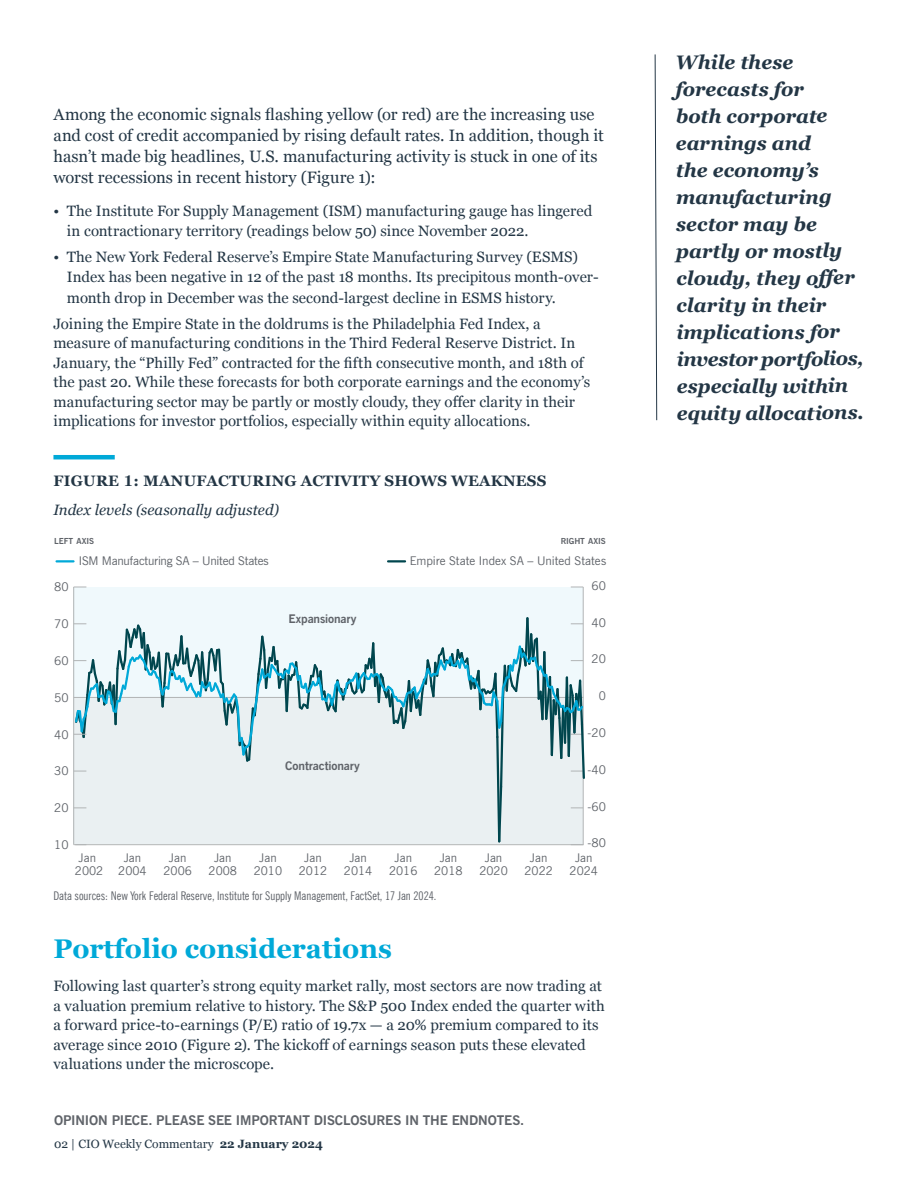
<style>
.page{position:relative;width:918px;height:1188px;background:#fff}
.page>*{position:absolute;margin:0;border:0;box-sizing:border-box;transform-origin:0 0}
.Subhead{font:700 27px "Georgia";color:#00a9d8}
.CALLOUT{font:italic 700 19.5px/27px "Georgia";letter-spacing:-.01em;color:#233645}
.Highlight_no_bullet{font:16.5px/21px "Georgia";color:#233645}
.Body{font:15px/19.5px "Georgia";letter-spacing:.005em;color:#233645}
.Chart_heading{font:700 15px "Georgia Pro";letter-spacing:.01em;color:#233645}
.Chart_subheading{font:italic 15px "Georgia";color:#233645}
.t1{font:700 13.5px "News Gothic BT";letter-spacing:-.01em;color:#5f6369}
.t2{font:12px/13.5px "News Gothic BT";color:#5f6369;text-align:center}
.Subhead-2{font:condensed 12px "News Gothic BT";color:#5f6369}
.t3{font:12px "Georgia";color:#233645}
.t4{font:700 12px "News Gothic BT";letter-spacing:-.01em;color:#5f6369}
.t5{font:700 8.4px "News Gothic BT";letter-spacing:-.01em;color:#5f6369}
.s1{font-weight:700}
</style>
<div class="page">
<hr style="left:53px;top:455px;width:62px;height:4px;background:#00a9d8">
<div style="left:73px;top:587px;width:510px;height:111px;background:#f0f9fc"></div>
<hr style="left:583px;top:587px;width:1px;height:258px;background:#b1b4b5">
<svg style="left:571px;top:587px;width:12px;height:1px"></svg>
<hr style="left:73px;top:587px;width:1px;height:258px;background:#b1b4b5">
<svg style="left:74px;top:587px;width:12px;height:1px"></svg>
<svg style="left:73px;top:616px;width:512px;height:229px"></svg>
<svg style="left:57px;top:560px;width:17px;height:2px"></svg>
<svg style="left:388px;top:560px;width:17px;height:2px"></svg>
<svg style="left:654px;top:54px;width:3px;height:367px"></svg>
<p class="Highlight_no_bullet" style="left:53px;top:104px;width:552px">Among the economic signals flashing yellow (or red) are the increasing use and cost of credit accompanied by rising default rates. In addition, though it hasn’t made big headlines, U.S. manufacturing activity is stuck in one of its worst recessions in recent history (Figure 1):</p>
<p class="Body" style="left:67px;top:201px;width:527px;text-indent:-14px">• The Institute For Supply Management (ISM) manufacturing gauge has lingered in contractionary territory (readings below 50) since November 2022.</p>
<p class="Body" style="left:67px;top:247px;width:533px;text-indent:-14px">• The New York Federal Reserve’s Empire State Manufacturing Survey (ESMS)<br>Index has been negative in 12 of the past 18 months. Its precipitous month-over-</p>
<p class="Body" style="left:67px;top:287px;width:490px">month drop in December was the second-largest decline in ESMS history.</p>
<p class="Body" style="left:53px;top:313px;width:538px">Joining the Empire State in the doldrums is the Philadelphia Fed Index, a measure of manufacturing conditions in the Third Federal Reserve District. In January, the “Philly Fed” contracted for the fifth consecutive month, and 18th of the past 20. While these forecasts for both corporate earnings and the economy’s manufacturing sector may be partly or mostly cloudy, they offer clarity in their implications for investor portfolios, especially within equity allocations.</p>
<p class="Chart_heading" style="left:53px;top:473px;width:495px">FIGURE 1: MANUFACTURING ACTIVITY SHOWS WEAKNESS</p>
<p class="Chart_subheading" style="left:53px;top:499px;width:227px">Index levels (seasonally adjusted)</p>
<p class="t5" style="left:54px;top:536px;width:41px">LEFT AXIS</p>
<p class="t5" style="left:561px;top:536px;width:46px">RIGHT AXIS</p>
<p class="t2" style="left:79px;top:554px;width:191px">ISM Manufacturing SA – United States</p>
<p class="t2" style="left:410px;top:554px;width:198px">Empire State Index SA – United States</p>
<p class="t2" style="left:54px;top:580px;width:16px">80</p>
<p class="t2" style="left:592px;top:579px;width:16px">60</p>
<p class="t2" style="left:54px;top:617px;width:16px">70</p>
<p class="t4" style="left:289px;top:611px;width:70px">Expansionary</p>
<p class="t2" style="left:592px;top:615px;width:16px">40</p>
<p class="t2" style="left:54px;top:654px;width:16px">60</p>
<p class="t2" style="left:592px;top:652px;width:16px">20</p>
<p class="t2" style="left:54px;top:691px;width:16px">50</p>
<p class="t2" style="left:599px;top:689px;width:9px">0</p>
<p class="t2" style="left:54px;top:727px;width:16px">40</p>
<p class="t2" style="left:588px;top:726px;width:20px">-20</p>
<p class="t2" style="left:54px;top:764px;width:16px">30</p>
<p class="t4" style="left:285px;top:758px;width:76px">Contractionary</p>
<p class="t2" style="left:588px;top:763px;width:20px">-40</p>
<p class="t2" style="left:54px;top:801px;width:16px">20</p>
<p class="t2" style="left:588px;top:800px;width:20px">-60</p>
<p class="t2" style="left:54px;top:838px;width:16px">10</p>
<p class="t2" style="left:588px;top:836px;width:20px">-80</p>
<p class="t2" style="left:75px;top:851px;width:30px">Jan<br>2002</p>
<p class="t2" style="left:118px;top:851px;width:30px">Jan<br>2004</p>
<p class="t2" style="left:163px;top:851px;width:30px">Jan<br>2006</p>
<p class="t2" style="left:209px;top:851px;width:30px">Jan<br>2008</p>
<p class="t2" style="left:254px;top:851px;width:30px">Jan<br>2010</p>
<p class="t2" style="left:299px;top:851px;width:30px">Jan<br>2012</p>
<p class="t2" style="left:344px;top:851px;width:30px">Jan<br>2014</p>
<p class="t2" style="left:389px;top:851px;width:30px">Jan<br>2016</p>
<p class="t2" style="left:434px;top:851px;width:30px">Jan<br>2018</p>
<p class="t2" style="left:479px;top:851px;width:30px">Jan<br>2020</p>
<p class="t2" style="left:524px;top:851px;width:30px">Jan<br>2022</p>
<p class="t2" style="left:570px;top:851px;width:30px">Jan<br>2024</p>
<p class="Subhead-2" style="left:53px;top:888px;width:384px">Data sources: New York Federal Reserve, Institute for Supply Management, FactSet, 17 Jan 2024.</p>
<p class="Subhead" style="left:53px;top:929px;width:340px">Portfolio considerations</p>
<p class="Body" style="left:53px;top:976px;width:553px">Following last quarter’s strong equity market rally, most sectors are now trading at a valuation premium relative to history. The S&amp;P 500 Index ended the quarter with a forward price-to-earnings (P/E) ratio of 19.7x — a 20% premium compared to its average since 2010 (Figure 2). The kickoff of earnings season puts these elevated valuations under the microscope.</p>
<p class="t1" style="left:54px;top:1112px;width:472px">OPINION PIECE. PLEASE SEE IMPORTANT DISCLOSURES IN THE ENDNOTES.</p>
<p class="t3" style="left:54px;top:1135px;width:270px">02 | CIO Weekly Commentary <span class="s1">22 January 2024</span></p>
<p class="CALLOUT" style="left:675px;top:48px;width:190px">While these forecasts for<br>both corporate earnings and<br>the economy’s manufacturing sector may be partly or mostly cloudy, they offer clarity in their implications for investor portfolios, especially within equity allocations.</p>
</div>
